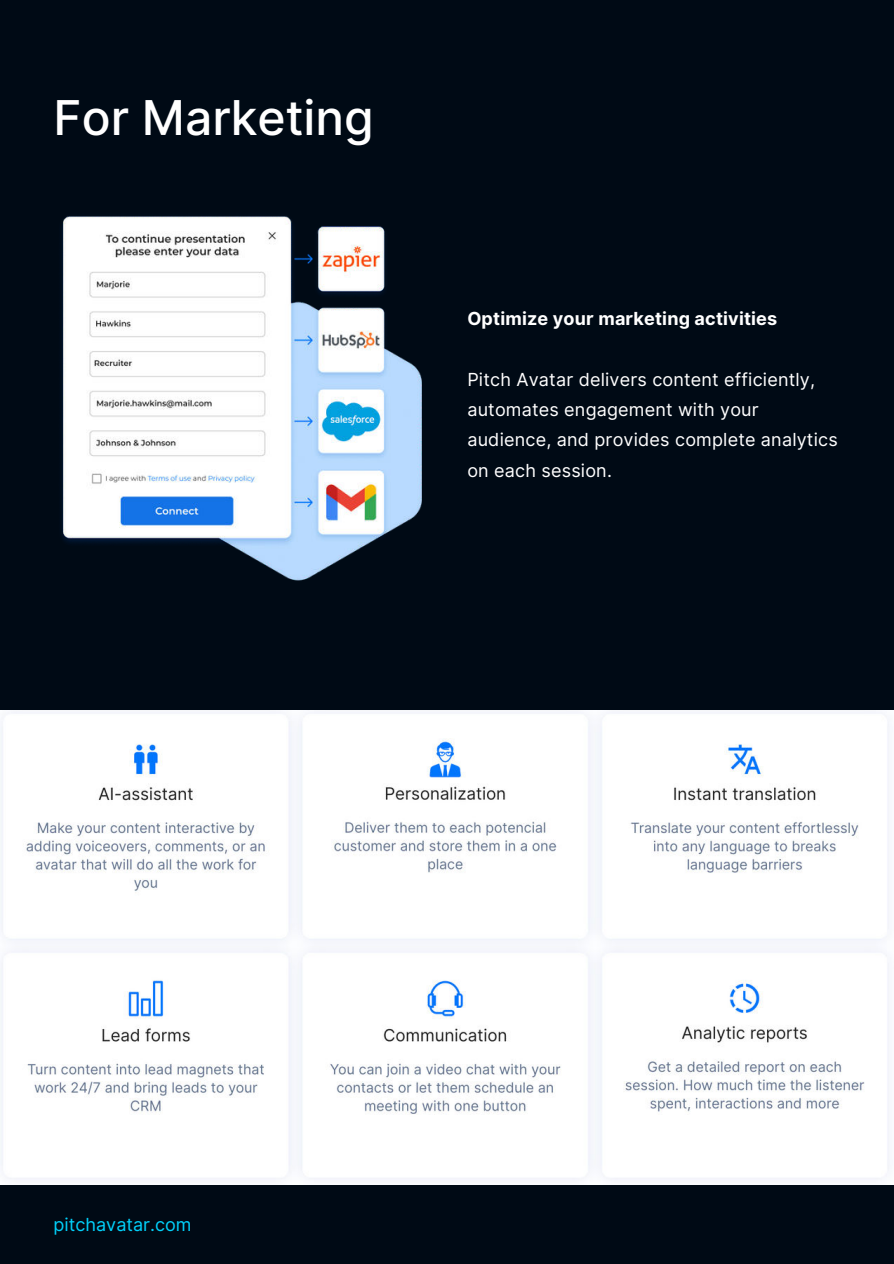
<style>
.page{position:relative;width:894px;height:1264px;background:#fff}
.page>*{position:absolute;margin:0;border:0;box-sizing:border-box;transform-origin:0 0}
.t1{font:500 48px "Inter";color:#fff}
.t2{font:18px/30.3px "Inter";letter-spacing:.01em;color:#fff}
.t3{font:700 18px "Inter";letter-spacing:.01em;color:#fff}
.t4{font:18px "Inter";color:#02d1fb}
</style>
<div class="page">
<div style="left:0;top:0;width:893px;height:1263px;background:#000a15"></div>
<img style="left:0;top:711px;width:893px;height:473px">
<img style="left:61px;top:216px;width:361px;height:365px">
<h1 class="t1" style="left:54px;top:82px;width:321px">For Marketing</h1>
<p class="t3" style="left:467px;top:305px;width:311px">Optimize your marketing activities</p>
<p class="t2" style="left:467px;top:364px;width:372px">Pitch Avatar delivers content efficiently, automates engagement with your audience, and provides complete analytics on each session.</p>
<p class="t4" style="left:54px;top:1211px;width:139px">pitchavatar.com</p>
</div>
